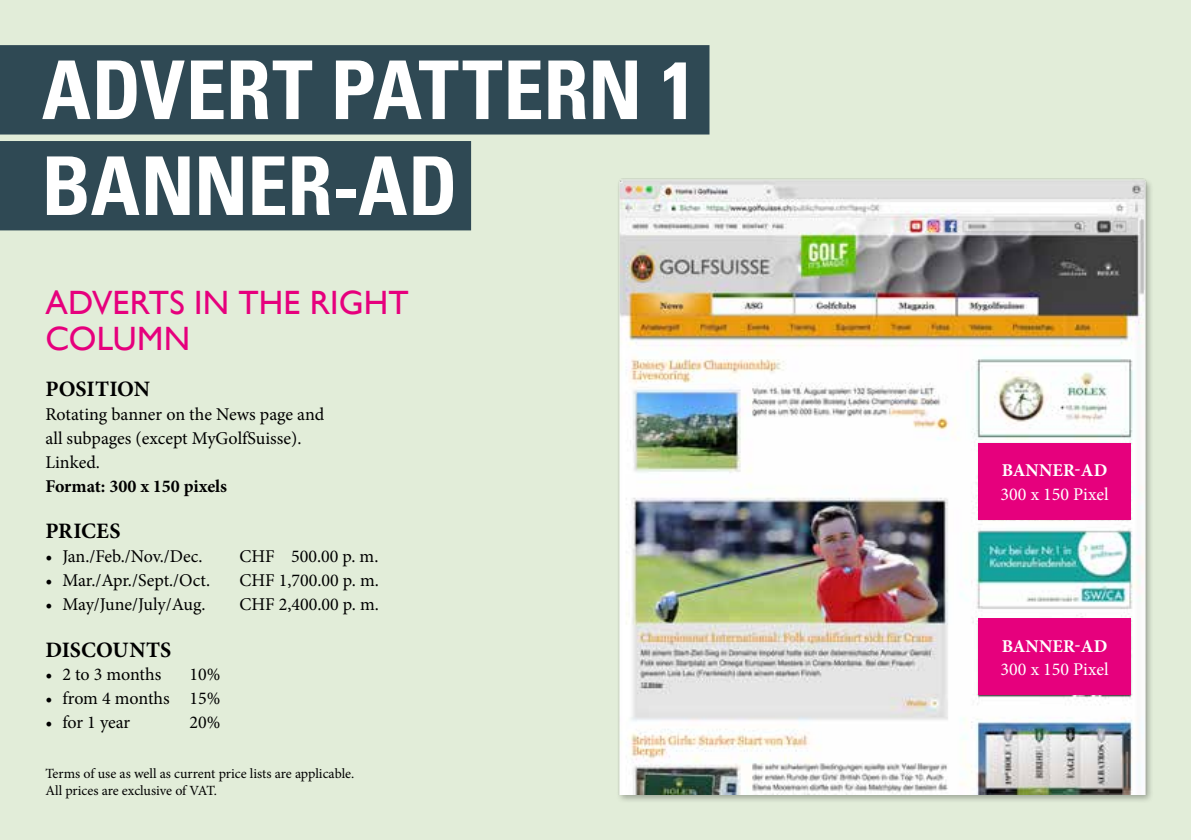
<style>
.page{position:relative;width:1191px;height:840px;background:#fff}
.page>*{position:absolute;margin:0;border:0;box-sizing:border-box;transform-origin:0 0}
.t1{font:700 condensed 81px/95.8px "Univers";letter-spacing:-.005em;color:#fff}
.t2{font:33.6px/36px "Gill Sans";letter-spacing:.005em;color:#e6007d}
.t3{font:700 22px "Minion Pro";letter-spacing:.005em;color:#000}
.t4{font:18px/23.8px "Minion Pro";color:#000}
.t5{font:18px "Minion Pro";color:#fff}
.t6{font:700 18px "Minion Pro";color:#000}
.t7{font:700 18px "Minion Pro";letter-spacing:.01em;color:#fff}
.t8{font:14px/16.8px "Minion Pro";letter-spacing:-.005em;color:#000}
</style>
<div class="page">
<div style="left:0;top:0;width:1191px;height:839px;background:#e2edd9"></div>
<div style="left:0;top:45px;width:709px;height:89px;background:#2f4954"></div>
<div style="left:0;top:141px;width:471px;height:89px;background:#2f4954"></div>
<img style="left:618px;top:178px;width:533px;height:616px">
<div style="left:978px;top:442px;width:152px;height:77px;background:#e6007d"></div>
<div style="left:978px;top:618px;width:152px;height:76px;background:#e6007d"></div>
<h1 class="t1" style="left:42px;top:42px;width:656px">ADVERT PATTERN 1<br>BANNER-AD</h1>
<h2 class="t2" style="left:45px;top:283px;width:365px">ADVERTS IN THE RIGHT<br>COLUMN</h2>
<p class="t3" style="left:45px;top:373px;width:106px">POSITION</p>
<p class="t4" style="left:45px;top:402px;width:280px">Rotating banner on the News page and all subpages (except MyGolfSuisse).<br>Linked.</p>
<p class="t6" style="left:45px;top:473px;width:183px">Format: 300 x 150 pixels</p>
<p class="t3" style="left:45px;top:515px;width:77px">PRICES</p>
<p class="t4" style="left:45px;top:544px;width:159px">• Jan./Feb./Nov./Dec.</p>
<p class="t4" style="left:239px;top:544px;width:140px">CHF 500.00 p. m.</p>
<p class="t4" style="left:45px;top:568px;width:166px">• Mar./Apr./Sept./Oct.</p>
<p class="t4" style="left:239px;top:568px;width:141px">CHF 1,700.00 p. m.</p>
<p class="t4" style="left:45px;top:592px;width:162px">• May/June/July/Aug.</p>
<p class="t4" style="left:239px;top:592px;width:141px">CHF 2,400.00 p. m.</p>
<p class="t3" style="left:45px;top:633px;width:127px">DISCOUNTS</p>
<p class="t4" style="left:45px;top:662px;width:117px">• 2 to 3 months</p>
<p class="t4" style="left:189px;top:662px;width:32px">10%</p>
<p class="t4" style="left:45px;top:686px;width:176px">• from 4 months 15%</p>
<p class="t4" style="left:45px;top:710px;width:86px">• for 1 year</p>
<p class="t4" style="left:189px;top:710px;width:32px">20%</p>
<p class="t8" style="left:45px;top:764px;width:310px">Terms of use as well as current price lists are applicable.<br>All prices are exclusive of VAT.</p>
<p class="t7" style="left:1001px;top:457px;width:107px">BANNER-AD</p>
<p class="t5" style="left:1000px;top:481px;width:109px">300 x 150 Pixel</p>
<p class="t7" style="left:1001px;top:632px;width:107px">BANNER-AD</p>
<p class="t5" style="left:1000px;top:657px;width:109px">300 x 150 Pixel</p>
</div>
